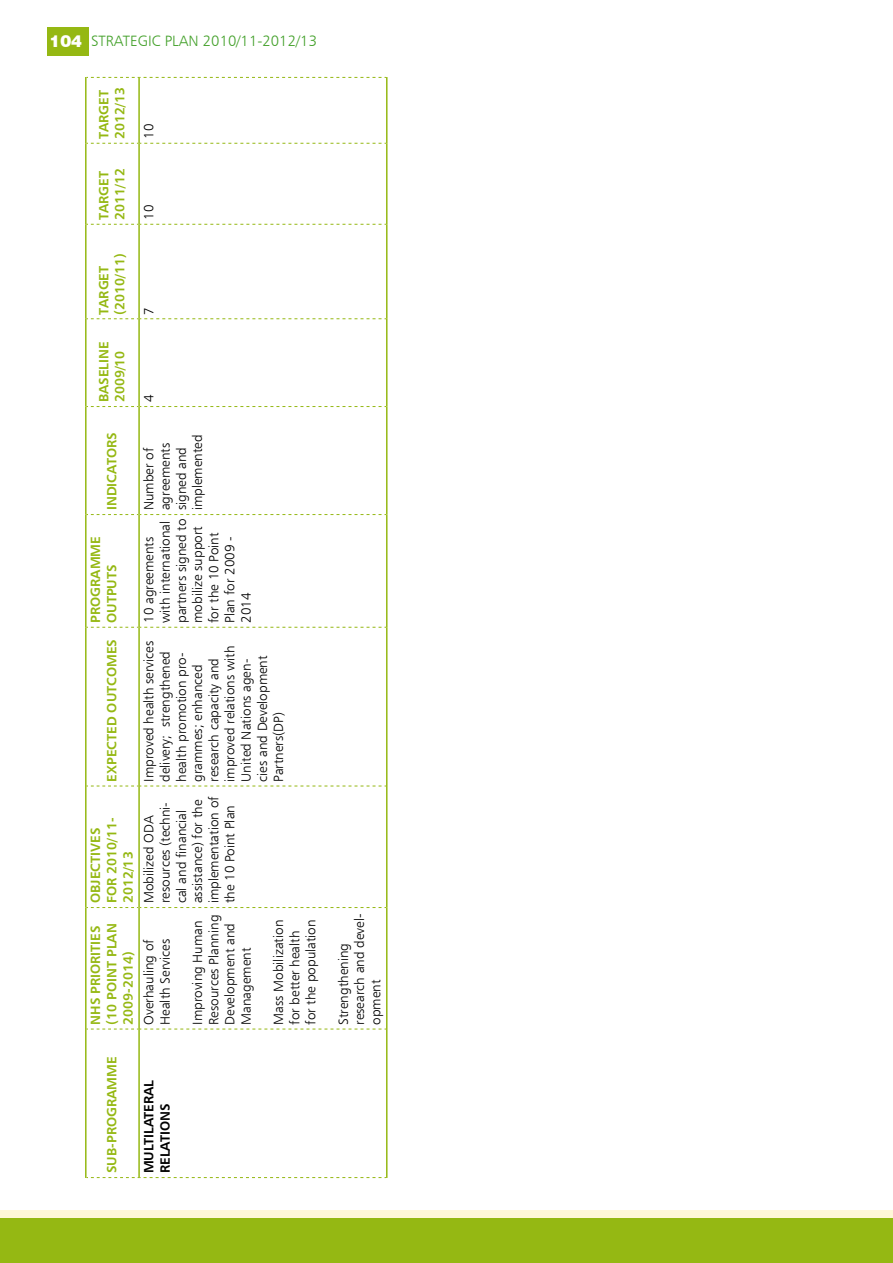
<style>
.page{position:relative;width:893px;height:1263px;background:#fff}
.page>*{position:absolute;margin:0;border:0;box-sizing:border-box;transform-origin:0 0}
.t1{font:15px "Humanist 777 BT Light B";color:#44a12b}
.t2{font:13.5px/16.2px "Humanist 777 BT Light B";color:#000}
.t3{font:13.5px/16.2px "Humanist 777 BT Bold B";color:#95b813}
.t4{font:13.5px/16.2px "Humanist 777 BT Bold B";color:#000}
.s1{font-family:"Swiss 721 BT";font-weight:900;font-size:16.5px;color:#fff}
</style>
<div class="page">
<div style="left:47px;top:27px;width:41px;height:29px;background:#95b813"></div>
<div style="left:0;top:1210px;width:893px;height:53px;background:#fff7d8"></div>
<div style="left:0;top:1218px;width:893px;height:45px;background:#95b813"></div>
<svg style="left:87px;top:1177px;width:299px;height:1px"></svg>
<svg style="left:87px;top:1029px;width:299px;height:1px"></svg>
<svg style="left:87px;top:907px;width:299px;height:1px"></svg>
<svg style="left:87px;top:786px;width:299px;height:1px"></svg>
<svg style="left:87px;top:627px;width:299px;height:1px"></svg>
<svg style="left:87px;top:514px;width:299px;height:1px"></svg>
<svg style="left:87px;top:406px;width:299px;height:1px"></svg>
<svg style="left:87px;top:318px;width:299px;height:1px"></svg>
<svg style="left:87px;top:224px;width:299px;height:1px"></svg>
<svg style="left:87px;top:143px;width:299px;height:1px"></svg>
<svg style="left:87px;top:77px;width:299px;height:1px"></svg>
<hr style="left:85px;top:1029px;width:2px;height:149px;background:#95b813">
<hr style="left:85px;top:907px;width:2px;height:122px;background:#95b813">
<hr style="left:85px;top:786px;width:2px;height:121px;background:#95b813">
<hr style="left:85px;top:627px;width:2px;height:159px;background:#95b813">
<hr style="left:85px;top:514px;width:2px;height:113px;background:#95b813">
<hr style="left:85px;top:406px;width:2px;height:108px;background:#95b813">
<hr style="left:85px;top:319px;width:2px;height:87px;background:#95b813">
<hr style="left:85px;top:224px;width:2px;height:95px;background:#95b813">
<hr style="left:85px;top:143px;width:2px;height:81px;background:#95b813">
<hr style="left:85px;top:77px;width:2px;height:66px;background:#95b813">
<hr style="left:138px;top:1029px;width:2px;height:148px;background:#95b813">
<hr style="left:138px;top:907px;width:2px;height:122px;background:#95b813">
<hr style="left:138px;top:786px;width:2px;height:121px;background:#95b813">
<hr style="left:138px;top:627px;width:2px;height:159px;background:#95b813">
<hr style="left:138px;top:514px;width:2px;height:113px;background:#95b813">
<hr style="left:138px;top:406px;width:2px;height:108px;background:#95b813">
<hr style="left:138px;top:319px;width:2px;height:87px;background:#95b813">
<hr style="left:138px;top:224px;width:2px;height:95px;background:#95b813">
<hr style="left:138px;top:143px;width:2px;height:81px;background:#95b813">
<hr style="left:138px;top:78px;width:2px;height:65px;background:#95b813">
<hr style="left:386px;top:1029px;width:2px;height:149px;background:#95b813">
<hr style="left:386px;top:907px;width:2px;height:122px;background:#95b813">
<hr style="left:386px;top:786px;width:2px;height:121px;background:#95b813">
<hr style="left:386px;top:627px;width:2px;height:159px;background:#95b813">
<hr style="left:386px;top:514px;width:2px;height:113px;background:#95b813">
<hr style="left:386px;top:406px;width:2px;height:108px;background:#95b813">
<hr style="left:386px;top:319px;width:2px;height:87px;background:#95b813">
<hr style="left:386px;top:224px;width:2px;height:95px;background:#95b813">
<hr style="left:386px;top:143px;width:2px;height:81px;background:#95b813">
<hr style="left:386px;top:77px;width:2px;height:66px;background:#95b813">
<p class="t1" style="left:50px;top:32px;width:58px"><span class="s1">104</span> STRATEGIC</p>
<p class="t1" style="left:165px;top:32px;width:17px">PLAN</p>
<p class="t1" style="left:203px;top:32px;width:116px">2010/11-2012/13</p>
<p class="t3" style="left:95px;top:139px;width:53px;rotate:-90deg">TARGET<br>2012/13</p>
<p class="t3" style="left:95px;top:220px;width:53px;rotate:-90deg">TARGET<br>2011/12</p>
<p class="t2" style="left:141px;top:139px;width:17px;rotate:-90deg">10</p>
<p class="t2" style="left:141px;top:220px;width:17px;rotate:-90deg">10</p>
<p class="t3" style="left:95px;top:314px;width:63px;rotate:-90deg">TARGET (2010/11)</p>
<p class="t3" style="left:95px;top:402px;width:63px;rotate:-90deg">BASELINE<br>2009/10</p>
<p class="t2" style="left:141px;top:314px;width:9px;rotate:-90deg">7</p>
<p class="t2" style="left:141px;top:402px;width:9px;rotate:-90deg">4</p>
<p class="t3" style="left:103px;top:510px;width:79px;rotate:-90deg">INDICATORS</p>
<p class="t3" style="left:87px;top:623px;width:88px;rotate:-90deg">PROGRAMME<br>OUTPUTS</p>
<p class="t3" style="left:103px;top:782px;width:144px;rotate:-90deg">EXPECTED OUTCOMES</p>
<p class="t3" style="left:87px;top:903px;width:87px;rotate:-90deg">OBJECTIVES<br>FOR 2010/11-<br>2012/13</p>
<p class="t3" style="left:87px;top:1025px;width:103px;rotate:-90deg">NHS PRIORITIES (10 POINT PLAN<br>2009-2014)</p>
<p class="t2" style="left:141px;top:510px;width:77px;rotate:-90deg">NUMBER OF<br>AGREEMENTS<br>SIGNED AND<br>IMPLEMENTED</p>
<p class="t2" style="left:141px;top:623px;width:106px;rotate:-90deg">10 AGREEMENTS<br>WITH INTERNATIONAL<br>PARTNERS SIGNED TO<br>MOBILIZE SUPPORT<br>FOR THE 10 POINT<br>PLAN FOR 2009 -<br>2014</p>
<p class="t2" style="left:141px;top:782px;width:142px;rotate:-90deg">IMPROVED HEALTH SERVICES<br>DELIVERY; STRENGTHENED<br>HEALTH PROMOTION PRO-<br>GRAMMES; ENHANCED<br>RESEARCH CAPACITY AND<br>IMPROVED RELATIONS WITH<br>UNITED NATIONS AGEN-<br>CIES AND DEVELOPMENT<br>PARTNERS(DP)</p>
<p class="t2" style="left:141px;top:903px;width:108px;rotate:-90deg">MOBILIZED ODA<br>RESOURCES (TECHNI-<br>CAL AND FINANCIAL<br>ASSISTANCE) FOR THE<br>IMPLEMENTATION OF<br>THE 10 POINT PLAN</p>
<p class="t2" style="left:141px;top:1025px;width:87px;rotate:-90deg">OVERHAULING OF<br>HEALTH SERVICES</p>
<p class="t2" style="left:189px;top:1025px;width:111px;rotate:-90deg">IMPROVING HUMAN<br>RESOURCES PLANNING<br>DEVELOPMENT AND<br>MANAGEMENT</p>
<p class="t2" style="left:270px;top:1025px;width:107px;rotate:-90deg">MASS MOBILIZATION<br>FOR BETTER HEALTH<br>FOR THE POPULATION</p>
<p class="t2" style="left:335px;top:1025px;width:113px;rotate:-90deg">STRENGTHENING<br>RESEARCH AND DEVEL-<br>OPMENT</p>
<p class="t3" style="left:103px;top:1173px;width:118px;rotate:-90deg">SUB-PROGRAMME</p>
<p class="t4" style="left:140px;top:1173px;width:95px;rotate:-90deg">MULTILATERAL<br>RELATIONS</p>
</div>
